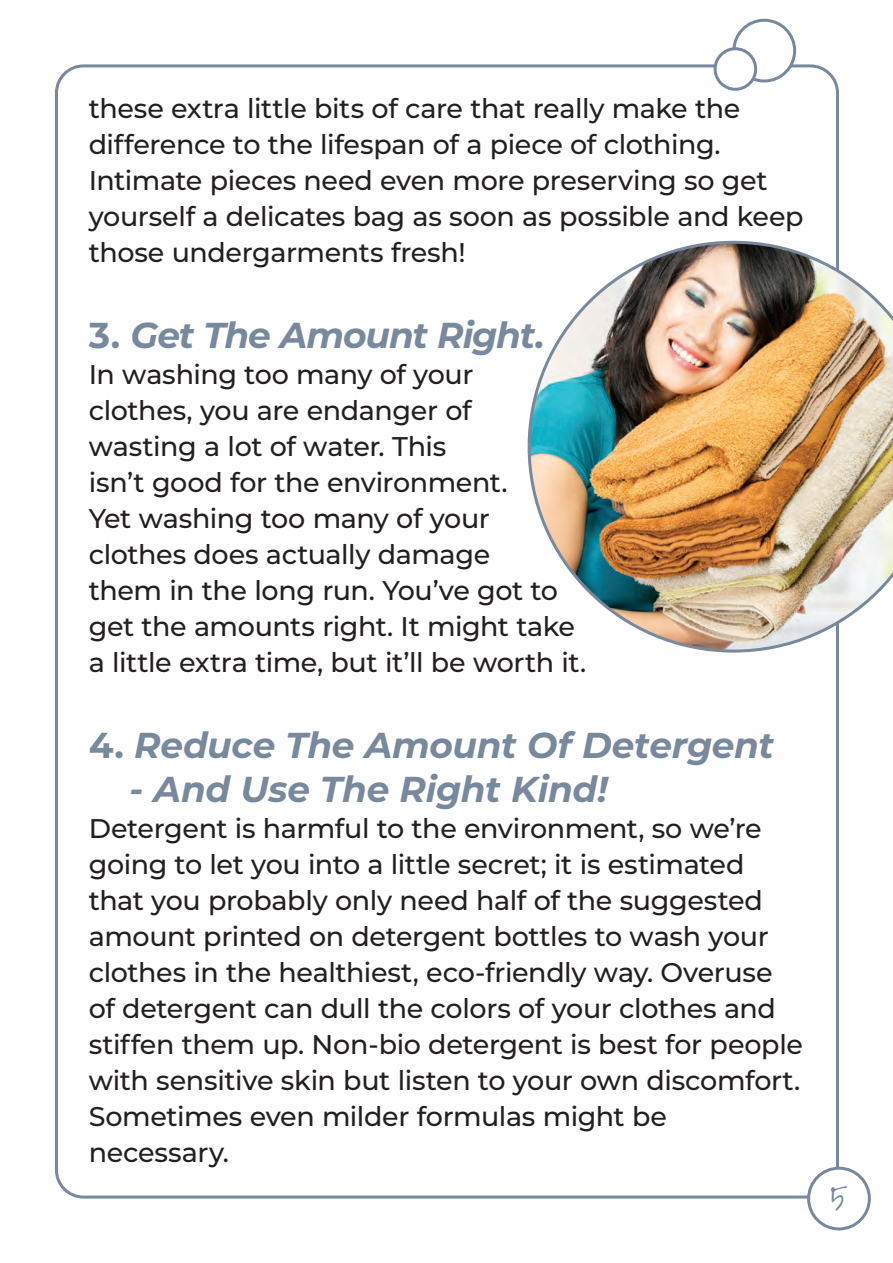
<style>
.page{position:relative;width:893px;height:1263px;background:#fff}
.page>*{position:absolute;margin:0;border:0;box-sizing:border-box;transform-origin:0 0}
.t1{font:italic 700 36px "Montserrat";letter-spacing:-.01em;color:#78889d}
.t2{font:italic 700 36px "Montserrat";letter-spacing:-.03em;color:#78889d}
.t3{font:300 36px "Shadows Into";color:#78889d}
.t4{font:500 27px/36px "Montserrat";letter-spacing:-.015em;color:#231f20}
.s1{font-style:normal}
</style>
<div class="page">
<img style="left:528px;top:241px;width:365px;height:412px">
<div style="left:732px;top:19px;width:64px;height:64px;border:3px solid #78889d;border-radius:50%"></div>
<div style="left:715px;top:49px;width:41px;height:40px;background:#fff;border-radius:50%"></div>
<div style="left:714px;top:47px;width:43px;height:44px;border:3px solid #78889d;border-radius:50%"></div>
<div style="left:807px;top:1167px;width:64px;height:63px;border:3px solid #78889d;border-radius:50%"></div>
<p class="t4" style="left:89px;top:89px;width:653px">these extra little bits of care that really make the</p>
<p class="t4" style="left:89px;top:125px;width:633px">difference to the lifespan of a piece of clothing.</p>
<p class="t4" style="left:89px;top:161px;width:716px">Intimate pieces need even more preserving so get yourself a delicates bag as soon as possible and keep those undergarments fresh!</p>
<p class="t2" style="left:89px;top:309px;width:458px"><span class="s1">3.</span> Get The Amount Right.</p>
<p class="t4" style="left:89px;top:355px;width:499px">In washing too many of your<br>clothes, you are endanger of wasting a lot of water. This<br>isn’t good for the environment.<br>Yet washing too many of your clothes does actually damage<br>them in the long run. You’ve got to get the amounts right. It might take a little extra time, but it’ll be worth it.</p>
<p class="t1" style="left:89px;top:720px;width:687px"><span class="s1">4.</span> Reduce The Amount Of Detergent</p>
<p class="t1" style="left:129px;top:763px;width:480px">- And Use The Right Kind!</p>
<p class="t4" style="left:89px;top:809px;width:716px">Detergent is harmful to the environment, so we’re going to let you into a little secret; it is estimated that you probably only need half of the suggested amount printed on detergent bottles to wash your clothes in the healthiest, eco-friendly way. Overuse of detergent can dull the colors of your clothes and stiffen them up. Non-bio detergent is best for people with sensitive skin but listen to your own discomfort.<br>Sometimes even milder formulas might be</p>
<p class="t4" style="left:89px;top:1133px;width:142px">necessary.</p>
<p class="t3" style="left:830px;top:1168px;width:19px">5</p>
</div>
